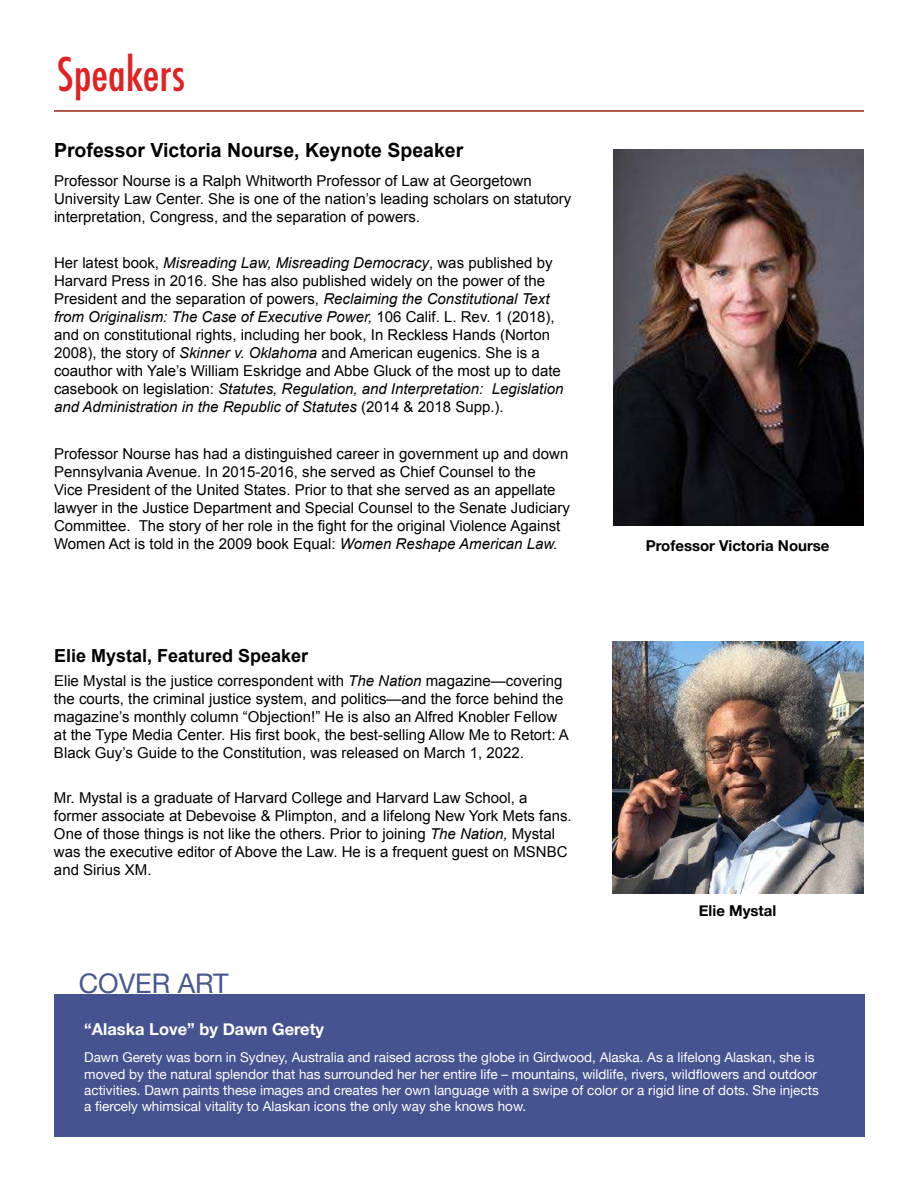
<style>
.page{position:relative;width:918px;height:1188px;background:#fff}
.page>*{position:absolute;margin:0;border:0;box-sizing:border-box;transform-origin:0 0}
.t1{font:500 condensed 45px "Futura";color:#e02222}
.t2{font:27px "Helvetica Neue";color:#475591}
.t3{font:700 19.5px "Arial";color:#000}
.t4{font:700 18px "Arial";color:#000}
.t5{font:700 16.5px "Helvetica Neue";color:#fff}
.t6{font:15px/18px "Arial";color:#000}
.t7{font:700 15px "Helvetica Neue";color:#000}
.t8{font:13.5px/16.2px "Helvetica Neue";color:#fff}
.s1{font-style:italic}
</style>
<div class="page">
<hr style="left:54px;top:110px;width:810px;height:2px;background:#9e2213">
<img style="left:613px;top:149px;width:251px;height:376px">
<img style="left:612px;top:642px;width:252px;height:252px">
<div style="left:54px;top:995px;width:810px;height:142px;background:#455390"></div>
<h1 class="t1" style="left:57px;top:54px;width:130px">Speakers</h1>
<h3 class="t3" style="left:54px;top:143px;width:411px">Professor Victoria Nourse, Keynote Speaker</h3>
<p class="t6" style="left:54px;top:173px;width:519px">Professor Nourse is a Ralph Whitworth Professor of Law at Georgetown<br>University Law Center. She is one of the nation’s leading scholars on statutory interpretation, Congress, and the separation of powers.</p>
<p class="t6" style="left:54px;top:255px;width:511px">Her latest book, <span class="s1">Misreading Law, Misreading Democracy</span>, was published by Harvard Press in 2016. She has also published widely on the power of the President and the separation of powers, <span class="s1">Reclaiming the Constitutional Text from Originalism: The Case of Executive Power,</span> 106 Calif. L. Rev. 1 (2018), and on constitutional rights, including her book, In Reckless Hands (Norton 2008), the story of <span class="s1">Skinner v. Oklahoma</span> and American eugenics. She is a coauthor with Yale’s William Eskridge and Abbe Gluck of the most up to date casebook on legislation: <span class="s1">Statutes, Regulation, and Interpretation: Legislation and Administration in the Republic of Statutes</span> (2014 &amp; 2018 Supp.).</p>
<p class="t6" style="left:54px;top:446px;width:518px">Professor Nourse has had a distinguished career in government up and down Pennsylvania Avenue. In 2015-2016, she served as Chief Counsel to the<br>Vice President of the United States. Prior to that she served as an appellate lawyer in the Justice Department and Special Counsel to the Senate Judiciary Committee. The story of her role in the fight for the original Violence Against Women Act is told in the 2009 book Equal: <span class="s1">Women Reshape American Law.</span></p>
<p class="t4" style="left:54px;top:649px;width:256px">Elie Mystal, Featured Speaker</p>
<p class="t6" style="left:54px;top:673px;width:516px">Elie Mystal is the justice correspondent with <span class="s1">The Nation</span> magazine—covering the courts, the criminal justice system, and politics—and the force behind the magazine’s monthly column “Objection!” He is also an Alfred Knobler Fellow at the Type Media Center. His first book, the best-selling Allow Me to Retort: A Black Guy’s Guide to the Constitution, was released on March 1, 2022.</p>
<p class="t6" style="left:54px;top:790px;width:519px">Mr. Mystal is a graduate of Harvard College and Harvard Law School, a former associate at Debevoise &amp; Plimpton, and a lifelong New York Mets fans.<br>One of those things is not like the others. Prior to joining <span class="s1">The Nation,</span> Mystal was the executive editor of Above the Law. He is a frequent guest on MSNBC and Sirius XM.</p>
<p class="t7" style="left:646px;top:539px;width:185px">Professor Victoria Nourse</p>
<p class="t7" style="left:699px;top:904px;width:79px">Elie Mystal</p>
<h2 class="t2" style="left:79px;top:972px;width:152px">COVER ART</h2>
<p class="t5" style="left:84px;top:1022px;width:241px">“Alaska Love” by Dawn Gerety</p>
<p class="t8" style="left:84px;top:1050px;width:736px">Dawn Gerety was born in Sydney, Australia and raised across the globe in Girdwood, Alaska. As a lifelong Alaskan, she is moved by the natural splendor that has surrounded her her entire life – mountains, wildlife, rivers, wildflowers and outdoor activities. Dawn paints these images and creates her own language with a swipe of color or a rigid line of dots. She injects a fiercely whimsical vitality to Alaskan icons the only way she knows how.</p>
</div>
